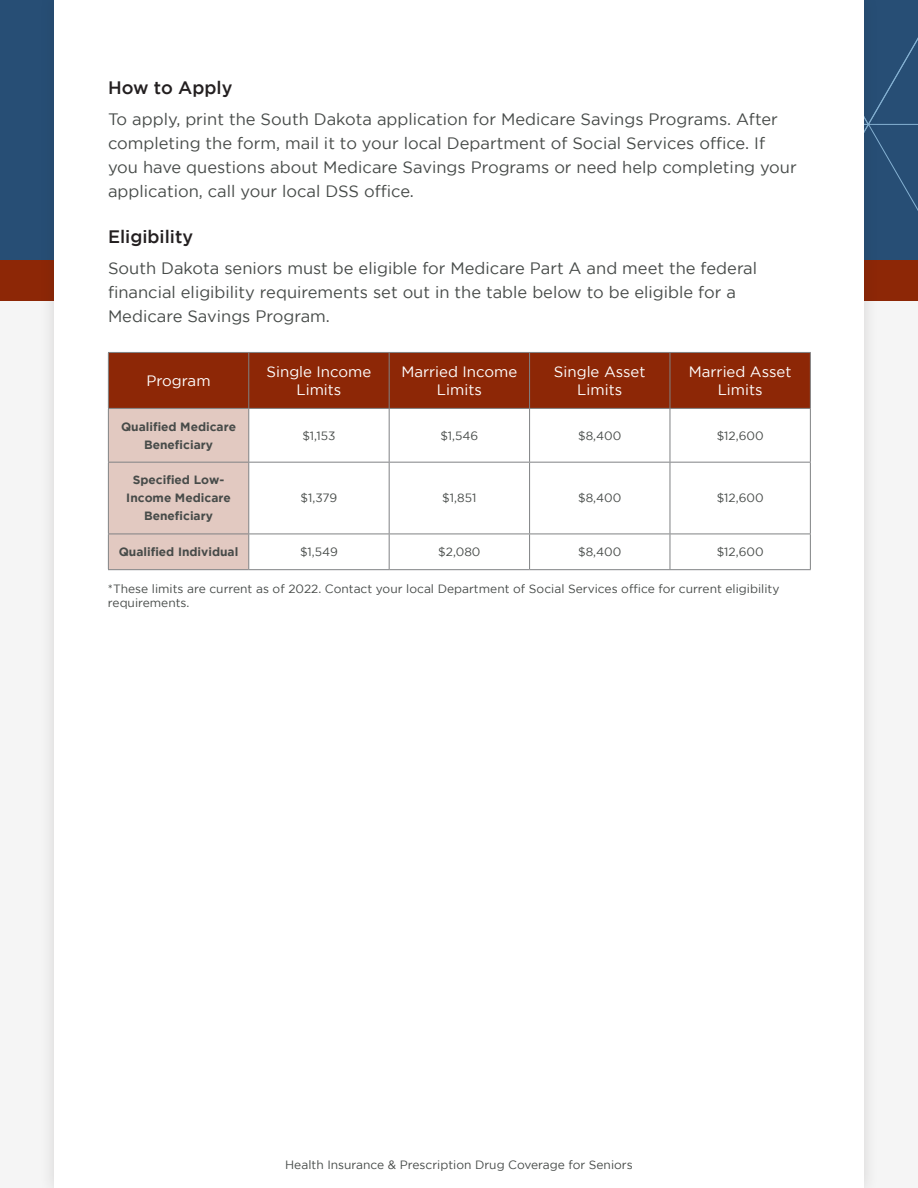
<style>
.page{position:relative;width:918px;height:1188px;background:#f5f5f5}
.page>*{position:absolute;margin:0;border:0;box-sizing:border-box;transform-origin:0 0}
.t1{font:500 18px "Gotham";color:#231f20}
.t2{font:16.5px/24px "Gotham";color:#474b49}
.t3{font:15px/18px "Gotham";color:#fff;text-align:center}
.t4{font:12px/14.4px "Gotham";color:#474b49}
.t5{font:700 12px/18px "Gotham";color:#474b49;text-align:center}
</style>
<div class="page">
<div style="left:0;top:0;width:918px;height:280px;background:#274e75"></div>
<div style="left:0;top:260px;width:918px;height:41px;background:#8d2706"></div>
<div style="left:39px;top:0;width:841px;height:1188px;background:#231f20;opacity:.15"></div>
<div style="left:54px;top:0;width:810px;height:1188px;background:#fff"></div>
<svg style="left:109px;top:353px;width:701px;height:216px"></svg>
<hr style="left:248px;top:353px;width:1px;height:55px;background:#808284">
<hr style="left:389px;top:353px;width:1px;height:55px;background:#808284">
<hr style="left:529px;top:353px;width:1px;height:55px;background:#808284">
<hr style="left:670px;top:353px;width:1px;height:55px;background:#808284">
<hr style="left:389px;top:409px;width:1px;height:53px;background:#808284">
<hr style="left:529px;top:409px;width:1px;height:53px;background:#808284">
<hr style="left:670px;top:409px;width:1px;height:53px;background:#808284">
<hr style="left:108px;top:462px;width:141px;height:1px;background:#808284">
<hr style="left:249px;top:462px;width:140px;height:1px;background:#808284">
<hr style="left:389px;top:462px;width:141px;height:1px;background:#808284">
<hr style="left:389px;top:463px;width:1px;height:71px;background:#808284">
<hr style="left:530px;top:462px;width:140px;height:1px;background:#808284">
<hr style="left:529px;top:463px;width:1px;height:71px;background:#808284">
<hr style="left:670px;top:462px;width:141px;height:1px;background:#808284">
<hr style="left:670px;top:463px;width:1px;height:71px;background:#808284">
<hr style="left:108px;top:534px;width:141px;height:1px;background:#808284">
<hr style="left:249px;top:534px;width:140px;height:1px;background:#808284">
<hr style="left:389px;top:534px;width:141px;height:1px;background:#808284">
<hr style="left:389px;top:534px;width:1px;height:35px;background:#808284">
<hr style="left:530px;top:534px;width:140px;height:1px;background:#808284">
<hr style="left:529px;top:534px;width:1px;height:35px;background:#808284">
<hr style="left:670px;top:534px;width:141px;height:1px;background:#808284">
<hr style="left:670px;top:534px;width:1px;height:35px;background:#808284">
<hr style="left:810px;top:409px;width:1px;height:53px;background:#808284">
<hr style="left:810px;top:463px;width:1px;height:71px;background:#808284">
<hr style="left:810px;top:534px;width:1px;height:35px;background:#808284">
<hr style="left:249px;top:569px;width:140px;height:1px;background:#808284">
<hr style="left:389px;top:569px;width:141px;height:1px;background:#808284">
<hr style="left:530px;top:569px;width:140px;height:1px;background:#808284">
<hr style="left:670px;top:569px;width:141px;height:1px;background:#808284">
<hr style="left:108px;top:352px;width:141px;height:1px;background:#808284">
<hr style="left:108px;top:353px;width:1px;height:55px;background:#808284">
<hr style="left:249px;top:352px;width:140px;height:1px;background:#808284">
<hr style="left:389px;top:352px;width:141px;height:1px;background:#808284">
<hr style="left:530px;top:352px;width:140px;height:1px;background:#808284">
<hr style="left:670px;top:352px;width:141px;height:1px;background:#808284">
<hr style="left:810px;top:353px;width:1px;height:55px;background:#808284">
<hr style="left:249px;top:408px;width:140px;height:1px;background:#808284">
<hr style="left:389px;top:408px;width:141px;height:1px;background:#808284">
<hr style="left:530px;top:408px;width:140px;height:1px;background:#808284">
<hr style="left:670px;top:408px;width:141px;height:1px;background:#808284">
<hr style="left:108px;top:408px;width:141px;height:1px;background:#808284">
<hr style="left:108px;top:409px;width:1px;height:53px;background:#808284">
<hr style="left:248px;top:409px;width:1px;height:53px;background:#808284">
<hr style="left:108px;top:463px;width:1px;height:71px;background:#808284">
<hr style="left:248px;top:463px;width:1px;height:71px;background:#808284">
<hr style="left:108px;top:534px;width:1px;height:35px;background:#808284">
<hr style="left:248px;top:534px;width:1px;height:35px;background:#808284">
<hr style="left:108px;top:569px;width:141px;height:1px;background:#808284">
<p class="t1" style="left:108px;top:78px;width:126px">How to Apply</p>
<p class="t2" style="left:108px;top:107px;width:690px">To apply, print the South Dakota application for Medicare Savings Programs. After completing the form, mail it to your local Department of Social Services office. If you have questions about Medicare Savings Programs or need help completing your application, call your local DSS office.</p>
<p class="t1" style="left:108px;top:227px;width:87px">Eligibility</p>
<p class="t2" style="left:108px;top:256px;width:651px">South Dakota seniors must be eligible for Medicare Part A and meet the federal financial eligibility requirements set out in the table below to be eligible for a<br>Medicare Savings Program.</p>
<p class="t3" style="left:147px;top:371px;width:66px">Program</p>
<p class="t3" style="left:267px;top:362px;width:106px">Single Income<br>Limits</p>
<p class="t3" style="left:401px;top:362px;width:117px">Married Income<br>Limits</p>
<p class="t3" style="left:554px;top:362px;width:93px">Single Asset<br>Limits</p>
<p class="t3" style="left:689px;top:362px;width:104px">Married Asset<br>Limits</p>
<p class="t5" style="left:121px;top:417px;width:117px">Qualified Medicare<br>Beneficiary</p>
<p class="t4" style="left:302px;top:428px;width:35px">$1,153</p>
<p class="t4" style="left:440px;top:428px;width:40px">$1,546</p>
<p class="t4" style="left:578px;top:428px;width:45px">$8,400</p>
<p class="t4" style="left:717px;top:428px;width:48px">$12,600</p>
<p class="t5" style="left:126px;top:471px;width:106px">Specified Low-<br>Income Medicare<br>Beneficiary</p>
<p class="t4" style="left:301px;top:491px;width:38px">$1,379</p>
<p class="t4" style="left:442px;top:491px;width:36px">$1,851</p>
<p class="t4" style="left:578px;top:491px;width:45px">$8,400</p>
<p class="t4" style="left:717px;top:491px;width:48px">$12,600</p>
<p class="t5" style="left:119px;top:543px;width:121px">Qualified Individual</p>
<p class="t4" style="left:300px;top:545px;width:39px">$1,549</p>
<p class="t4" style="left:438px;top:545px;width:44px">$2,080</p>
<p class="t4" style="left:578px;top:545px;width:45px">$8,400</p>
<p class="t4" style="left:717px;top:545px;width:48px">$12,600</p>
<p class="t4" style="left:108px;top:581px;width:673px">*These limits are current as of 2022. Contact your local Department of Social Services office for current eligibility requirements.</p>
<p class="t4" style="left:285px;top:1158px;width:349px">Health Insurance &amp; Prescription Drug Coverage for Seniors</p>
</div>
